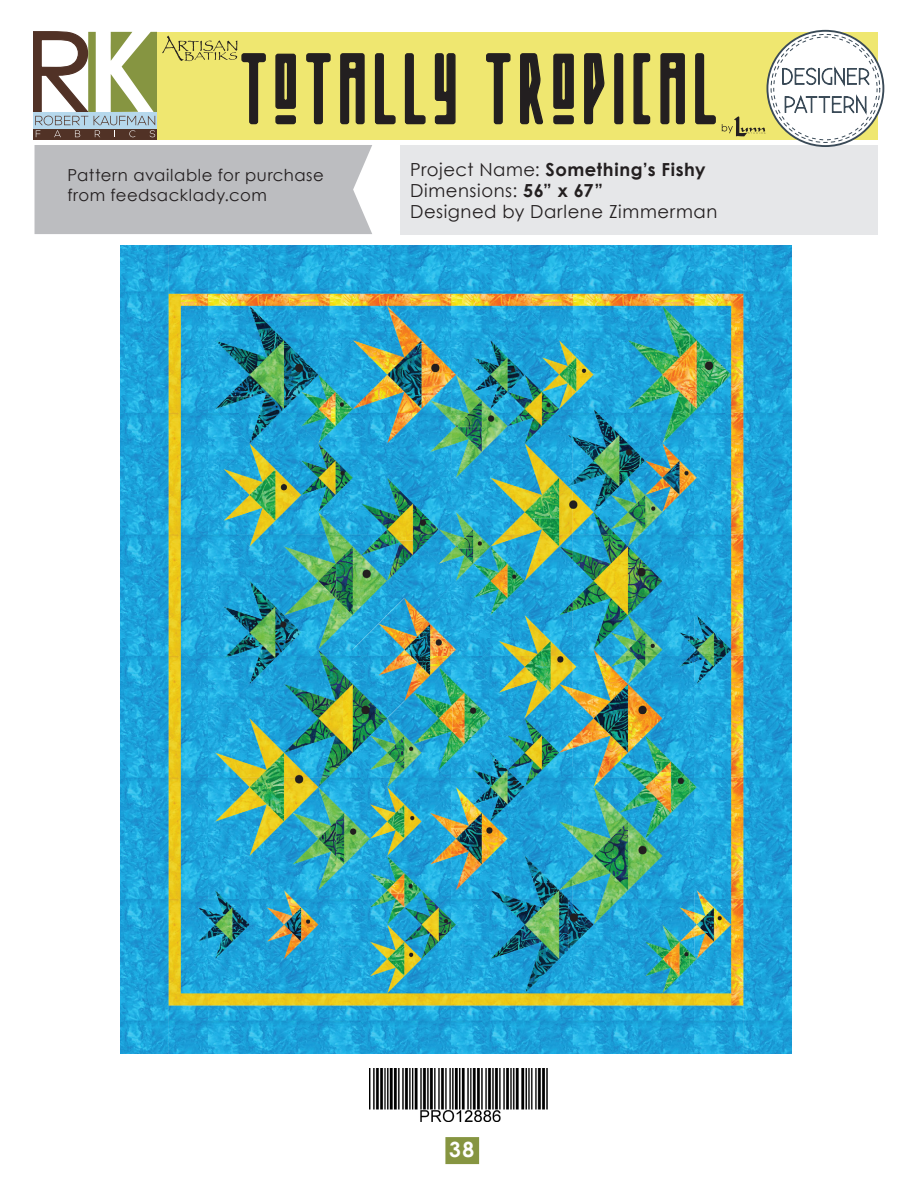
<style>
.page{position:relative;width:918px;height:1188px;background:#fff}
.page>*{position:absolute;margin:0;border:0;box-sizing:border-box;transform-origin:0 0}
.t1{font:700 21px "Century Gothic";color:#fff}
.t2{font:18px "Century Gothic";letter-spacing:.03em;color:#231f20}
.t3{font:700 18px "Century Gothic";letter-spacing:.03em;color:#231f20}
.t4{font:16.5px/19.8px "Century Gothic";letter-spacing:.03em;color:#231f20}
.s1{font-weight:400}
.s2{font-weight:700}
</style>
<div class="page">
<div style="left:445px;top:1137px;width:34px;height:27px;background:#869541"></div>
<img style="left:369px;top:1068px;width:179px;height:54px">
<img style="left:120px;top:245px;width:671px;height:809px">
<div style="left:35px;top:145px;width:337px;height:89px;background:#bcbdc0"></div>
<div style="left:400px;top:145px;width:478px;height:89px;background:#e6e7e9"></div>
<div style="left:153px;top:32px;width:725px;height:107px;background:#efe770"></div>
<svg style="left:767px;top:31px;width:116px;height:115px"></svg>
<div style="left:767px;top:30px;width:117px;height:117px;border:2px solid #3a4a57;border-radius:50%"></div>
<svg style="left:771px;top:34px;width:109px;height:108px"></svg>
<div style="left:774px;top:37px;width:103px;height:103px;background:#fff;border-radius:50%"></div>
<svg style="left:782px;top:66px;width:88px;height:51px"></svg>
<svg style="left:275px;top:53px;width:21px;height:71px"></svg>
<svg style="left:306px;top:53px;width:25px;height:71px"></svg>
<svg style="left:340px;top:53px;width:25px;height:71px;background:#4e4931"></svg>
<svg style="left:374px;top:53px;width:22px;height:71px"></svg>
<svg style="left:404px;top:53px;width:22px;height:71px"></svg>
<svg style="left:434px;top:53px;width:22px;height:71px"></svg>
<svg style="left:486px;top:53px;width:25px;height:71px"></svg>
<svg style="left:520px;top:53px;width:23px;height:71px"></svg>
<svg style="left:553px;top:53px;width:21px;height:71px"></svg>
<svg style="left:584px;top:53px;width:21px;height:71px"></svg>
<div style="left:615px;top:54px;width:8px;height:70px;background:#231f20;border-radius:2px"></div>
<div style="left:614px;top:53px;width:9px;height:71px;border:1px solid #231f20;border-radius:2px"></div>
<svg style="left:633px;top:53px;width:18px;height:71px"></svg>
<svg style="left:660px;top:53px;width:25px;height:71px;background:#4e4931"></svg>
<svg style="left:695px;top:53px;width:21px;height:71px"></svg>
<svg style="left:722px;top:116px;width:43px;height:20px"></svg>
<svg style="left:34px;top:32px;width:232px;height:107px"></svg>
<p class="t4" style="left:67px;top:165px;width:258px">Pattern available for purchase from feedsacklady.com</p>
<p class="t3" style="left:410px;top:156px;width:297px"><span class="s1">Project Name:</span> Something’s Fishy</p>
<p class="t2" style="left:410px;top:178px;width:195px">Dimensions: <span class="s2">56” x 67”</span></p>
<p class="t2" style="left:410px;top:199px;width:309px">Designed by Darlene Zimmerman</p>
<p class="t1" style="left:449px;top:1134px;width:27px">38</p>
</div>
